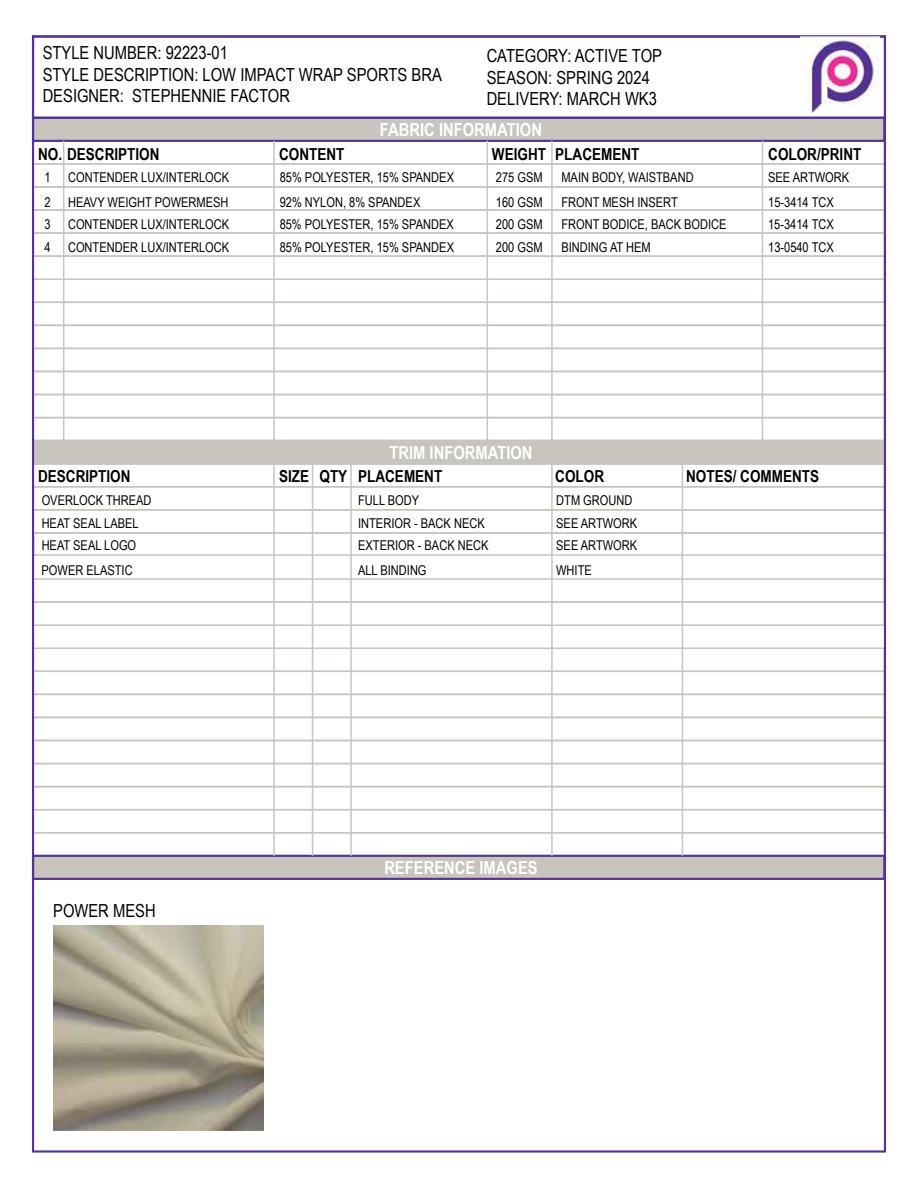
<style>
.page{position:relative;width:918px;height:1188px;background:#fff}
.page>*{position:absolute;margin:0;border:0;box-sizing:border-box;transform-origin:0 0}
.t1{font:18px/21.6px "Arial Narrow";color:#000}
.t2{font:700 18px "Arial Narrow";color:#fff}
.t3{font:700 16.5px "Arial Narrow";color:#000}
.t4{font:13.5px "Arial Narrow";color:#000}
</style>
<div class="page">
<div style="left:32px;top:163px;width:853px;height:25px;border:2px solid #c7c5bd"></div>
<div style="left:32px;top:186px;width:853px;height:25px;border:2px solid #c7c5bd"></div>
<div style="left:32px;top:209px;width:853px;height:25px;border:2px solid #c7c5bd"></div>
<div style="left:32px;top:232px;width:853px;height:25px;border:2px solid #c7c5bd"></div>
<div style="left:32px;top:255px;width:853px;height:25px;border:2px solid #c7c5bd"></div>
<div style="left:32px;top:278px;width:853px;height:25px;border:2px solid #c7c5bd"></div>
<div style="left:32px;top:302px;width:853px;height:24px;border:2px solid #c7c5bd"></div>
<div style="left:32px;top:325px;width:853px;height:24px;border:2px solid #c7c5bd"></div>
<div style="left:32px;top:348px;width:853px;height:24px;border:2px solid #c7c5bd"></div>
<div style="left:32px;top:371px;width:853px;height:24px;border:2px solid #c7c5bd"></div>
<div style="left:32px;top:394px;width:853px;height:24px;border:2px solid #c7c5bd"></div>
<div style="left:32px;top:417px;width:853px;height:24px;border:2px solid #c7c5bd"></div>
<div style="left:32px;top:486px;width:853px;height:25px;border:2px solid #c7c5bd"></div>
<div style="left:32px;top:509px;width:853px;height:25px;border:2px solid #c7c5bd"></div>
<div style="left:32px;top:532px;width:853px;height:25px;border:2px solid #c7c5bd"></div>
<div style="left:33px;top:536px;width:853px;height:20px;border:2px solid #c7c5bd"></div>
<div style="left:32px;top:578px;width:853px;height:25px;border:2px solid #c7c5bd"></div>
<div style="left:32px;top:601px;width:853px;height:25px;border:2px solid #c7c5bd"></div>
<div style="left:32px;top:647px;width:853px;height:25px;border:2px solid #c7c5bd"></div>
<div style="left:32px;top:671px;width:853px;height:24px;border:2px solid #c7c5bd"></div>
<div style="left:32px;top:694px;width:853px;height:24px;border:2px solid #c7c5bd"></div>
<div style="left:32px;top:717px;width:853px;height:24px;border:2px solid #c7c5bd"></div>
<div style="left:32px;top:740px;width:853px;height:24px;border:2px solid #c7c5bd"></div>
<div style="left:32px;top:763px;width:853px;height:24px;border:2px solid #c7c5bd"></div>
<div style="left:32px;top:786px;width:853px;height:24px;border:2px solid #c7c5bd"></div>
<div style="left:32px;top:809px;width:853px;height:24px;border:2px solid #c7c5bd"></div>
<div style="left:32px;top:832px;width:853px;height:25px;border:2px solid #c7c5bd"></div>
<div style="left:32px;top:117px;width:853px;height:25px;background:#c7c5bd;border:2px solid #553294"></div>
<div style="left:32px;top:440px;width:853px;height:25px;background:#c7c5bd"></div>
<div style="left:32px;top:855px;width:853px;height:25px;background:#c7c5bd;border:2px solid #553294"></div>
<hr style="left:63px;top:141px;width:1px;height:300px;background:#c7c5bd">
<hr style="left:273px;top:141px;width:2px;height:300px;background:#c7c5bd">
<hr style="left:487px;top:141px;width:1px;height:300px;background:#c7c5bd">
<hr style="left:551px;top:141px;width:2px;height:300px;background:#c7c5bd">
<hr style="left:762px;top:141px;width:1px;height:300px;background:#c7c5bd">
<hr style="left:273px;top:464px;width:2px;height:392px;background:#c7c5bd">
<hr style="left:312px;top:464px;width:1px;height:392px;background:#c7c5bd">
<hr style="left:350px;top:464px;width:2px;height:392px;background:#c7c5bd">
<hr style="left:682px;top:464px;width:1px;height:392px;background:#c7c5bd">
<hr style="left:551px;top:464px;width:2px;height:392px;background:#c7c5bd">
<div style="left:32px;top:35px;width:854px;height:84px;border:2px solid #553294"></div>
<img style="left:800px;top:37px;width:79px;height:76px">
<img style="left:53px;top:926px;width:211px;height:204px">
<h1 class="t1" style="left:43px;top:41px;width:401px">STYLE NUMBER: 92223-01<br>STYLE DESCRIPTION: LOW IMPACT WRAP SPORTS BRA<br>DESIGNER: STEPHENNIE FACTOR</h1>
<h1 class="t1" style="left:487px;top:44px;width:177px">CATEGORY: ACTIVE TOP<br>SEASON: SPRING 2024<br>DELIVERY: MARCH WK3</h1>
<h1 class="t2" style="left:380px;top:116px;width:164px">FABRIC INFORMATION</h1>
<p class="t3" style="left:38px;top:141px;width:123px">NO. DESCRIPTION</p>
<p class="t3" style="left:279px;top:141px;width:67px">CONTENT</p>
<p class="t3" style="left:492px;top:141px;width:149px">WEIGHT PLACEMENT</p>
<p class="t3" style="left:768px;top:141px;width:95px">COLOR/PRINT</p>
<p class="t4" style="left:45px;top:167px;width:8px">1</p>
<p class="t4" style="left:68px;top:167px;width:163px">CONTENDER LUX/INTERLOCK</p>
<p class="t4" style="left:280px;top:167px;width:176px">85% POLYESTER, 15% SPANDEX</p>
<p class="t4" style="left:496px;top:167px;width:48px">275 GSM</p>
<p class="t4" style="left:561px;top:167px;width:134px">MAIN BODY, WAISTBAND</p>
<p class="t4" style="left:768px;top:167px;width:83px">SEE ARTWORK</p>
<p class="t4" style="left:45px;top:192px;width:8px">2</p>
<p class="t4" style="left:68px;top:192px;width:162px">HEAVY WEIGHT POWERMESH</p>
<p class="t4" style="left:280px;top:192px;width:142px">92% NYLON, 8% SPANDEX</p>
<p class="t4" style="left:496px;top:192px;width:48px">160 GSM</p>
<p class="t4" style="left:561px;top:192px;width:118px">FRONT MESH INSERT</p>
<p class="t4" style="left:768px;top:192px;width:67px">15-3414 TCX</p>
<p class="t4" style="left:45px;top:215px;width:8px">3</p>
<p class="t4" style="left:68px;top:215px;width:163px">CONTENDER LUX/INTERLOCK</p>
<p class="t4" style="left:280px;top:215px;width:176px">85% POLYESTER, 15% SPANDEX</p>
<p class="t4" style="left:496px;top:215px;width:48px">200 GSM</p>
<p class="t4" style="left:561px;top:215px;width:167px">FRONT BODICE, BACK BODICE</p>
<p class="t4" style="left:768px;top:215px;width:67px">15-3414 TCX</p>
<p class="t4" style="left:45px;top:237px;width:8px">4</p>
<p class="t4" style="left:68px;top:237px;width:163px">CONTENDER LUX/INTERLOCK</p>
<p class="t4" style="left:280px;top:237px;width:176px">85% POLYESTER, 15% SPANDEX</p>
<p class="t4" style="left:496px;top:237px;width:48px">200 GSM</p>
<p class="t4" style="left:561px;top:237px;width:91px">BINDING AT HEM</p>
<p class="t4" style="left:768px;top:237px;width:67px">13-0540 TCX</p>
<h1 class="t2" style="left:389px;top:439px;width:145px">TRIM INFORMATION</h1>
<p class="t3" style="left:38px;top:464px;width:94px">DESCRIPTION</p>
<p class="t3" style="left:279px;top:464px;width:165px">SIZE QTY PLACEMENT</p>
<p class="t3" style="left:555px;top:464px;width:50px">COLOR</p>
<p class="t3" style="left:686px;top:464px;width:135px">NOTES/ COMMENTS</p>
<p class="t4" style="left:42px;top:490px;width:111px">OVERLOCK THREAD</p>
<p class="t4" style="left:358px;top:490px;width:63px">FULL BODY</p>
<p class="t4" style="left:556px;top:490px;width:78px">DTM GROUND</p>
<p class="t4" style="left:42px;top:513px;width:99px">HEAT SEAL LABEL</p>
<p class="t4" style="left:358px;top:513px;width:128px">INTERIOR - BACK NECK</p>
<p class="t4" style="left:556px;top:513px;width:83px">SEE ARTWORK</p>
<p class="t4" style="left:42px;top:536px;width:96px">HEAT SEAL LOGO</p>
<p class="t4" style="left:358px;top:536px;width:132px">EXTERIOR - BACK NECK</p>
<p class="t4" style="left:556px;top:536px;width:83px">SEE ARTWORK</p>
<p class="t4" style="left:42px;top:560px;width:93px">POWER ELASTIC</p>
<p class="t4" style="left:358px;top:560px;width:70px">ALL BINDING</p>
<p class="t4" style="left:556px;top:560px;width:37px">WHITE</p>
<h1 class="t1" style="left:53px;top:899px;width:104px">POWER MESH</h1>
<h1 class="t2" style="left:384px;top:854px;width:155px">REFERENCE IMAGES</h1>
</div>
